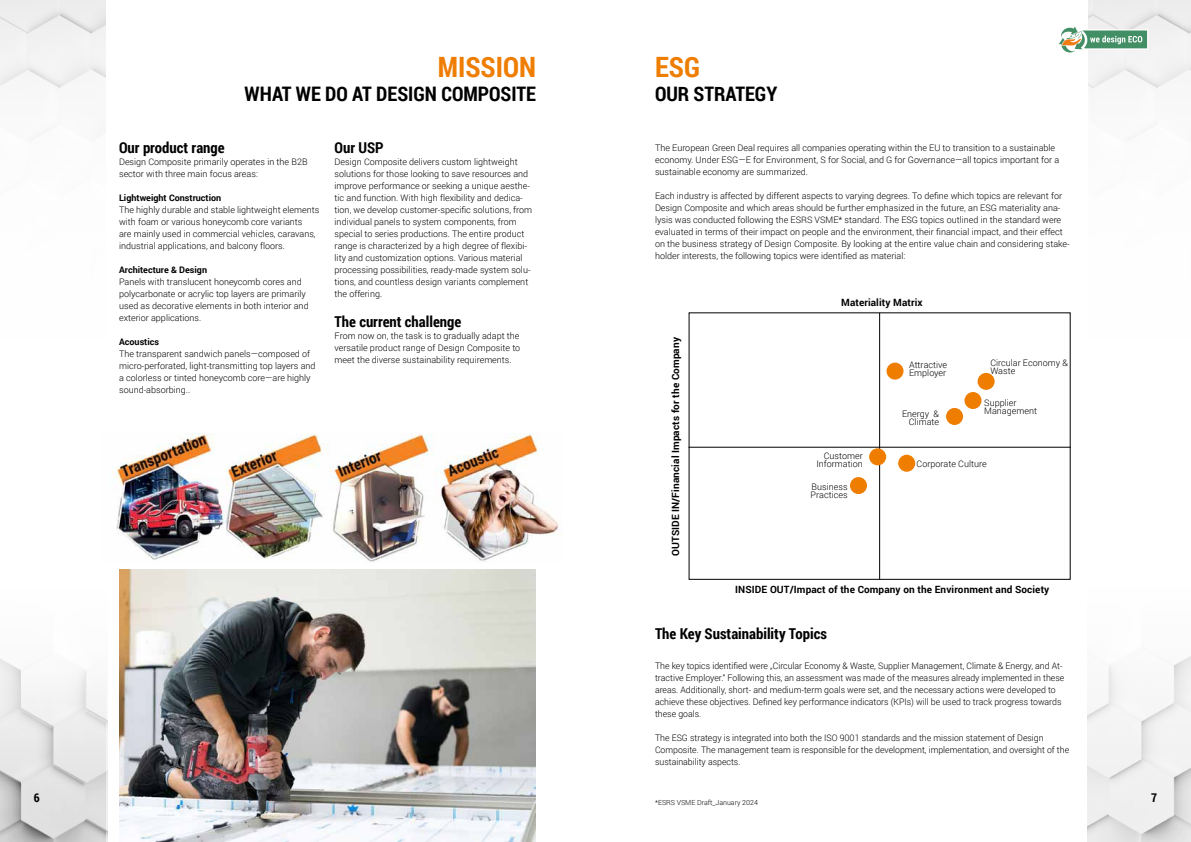
<style>
.page{position:relative;width:1191px;height:842px;background:#fff}
.page>*{position:absolute;margin:0;border:0;box-sizing:border-box;transform-origin:0 0}
.t1{font:700 28px "Roboto Condensed";color:#ef7d00}
.t2{font:700 20px "Roboto Condensed";color:#000}
.t3{font:700 15px "Roboto Condensed";color:#000}
.t4{font:700 12px "Roboto Condensed";color:#000}
.t5{font:700 10px "Roboto";letter-spacing:.01em;color:#000}
.t6{font:300 9px/12px "Roboto";color:#000}
.t7{font:700 9px "Roboto";color:#000}
.t8{font:300 7px "Roboto";color:#000}
</style>
<div class="page">
<img style="left:119px;top:570px;width:417px;height:272px">
<img style="left:0;top:0;width:106px;height:842px">
<img style="left:1089px;top:0;width:102px;height:842px">
<svg style="left:1059px;top:24px;width:89px;height:30px"></svg>
<img style="left:101px;top:433px;width:458px;height:129px">
<hr style="left:879px;top:313px;width:1px;height:266px;background:#000">
<hr style="left:688px;top:447px;width:382px;height:1px;background:#000">
<div style="left:886px;top:363px;width:17px;height:17px;background:#ef7d00;border-radius:50%"></div>
<div style="left:977px;top:373px;width:17px;height:17px;background:#ef7d00;border-radius:50%"></div>
<div style="left:964px;top:392px;width:17px;height:17px;background:#ef7d00;border-radius:50%"></div>
<div style="left:946px;top:408px;width:17px;height:17px;background:#ef7d00;border-radius:50%"></div>
<div style="left:869px;top:448px;width:17px;height:17px;background:#ef7d00;border-radius:50%"></div>
<div style="left:898px;top:455px;width:17px;height:17px;background:#ef7d00;border-radius:50%"></div>
<div style="left:850px;top:477px;width:17px;height:17px;background:#ef7d00;border-radius:50%"></div>
<h1 class="t1" style="left:438px;top:48px;width:100px">MISSION</h1>
<h2 class="t2" style="left:245px;top:80px;width:293px">WHAT WE DO AT DESIGN COMPOSITE</h2>
<h3 class="t3" style="left:119px;top:137px;width:107px">Our product range</h3>
<p class="t6" style="left:119px;top:155px;width:190px">Design Composite primarily operates in the B2B sector with three main focus areas:</p>
<p class="t7" style="left:119px;top:191px;width:104px">Lightweight Construction</p>
<p class="t6" style="left:119px;top:203px;width:202px">The highly durable and stable lightweight elements with foam or various honeycomb core variants<br>are mainly used in commercial vehicles, caravans, industrial applications, and balcony floors.</p>
<p class="t7" style="left:119px;top:263px;width:89px">Architecture &amp; Design</p>
<p class="t6" style="left:119px;top:275px;width:191px">Panels with translucent honeycomb cores and polycarbonate or acrylic top layers are primarily used as decorative elements in both interior and exterior applications.</p>
<p class="t7" style="left:119px;top:335px;width:42px">Acoustics</p>
<p class="t6" style="left:119px;top:347px;width:198px">The transparent sandwich panels—composed of micro-perforated, light-transmitting top layers and a colorless or tinted honeycomb core—are highly sound-absorbing..</p>
<h3 class="t3" style="left:334px;top:137px;width:51px">Our USP</h3>
<p class="t6" style="left:334px;top:155px;width:199px">Design Composite delivers custom lightweight solutions for those looking to save resources and improve performance or seeking a unique aesthe&shy;tic and function. With high flexibility and dedica&shy;tion, we develop customer-specific solutions, from individual panels to system components, from special to series productions. The entire product range is characterized by a high degree of flexibi&shy;lity and customization options. Various material processing possibilities, ready-made system solu&shy;tions, and countless design variants complement the offering.</p>
<h3 class="t3" style="left:334px;top:311px;width:128px">The current challenge</h3>
<p class="t6" style="left:334px;top:329px;width:187px;text-align:justify">From now on, the task is to gradually adapt the versatile product range of Design Composite to meet the diverse sustainability requirements.</p>
<h1 class="t1" style="left:655px;top:48px;width:47px">ESG</h1>
<h2 class="t2" style="left:655px;top:80px;width:124px">OUR STRATEGY</h2>
<p class="t6" style="left:655px;top:142px;width:406px">The European Green Deal requires all companies operating within the EU to transition to a sustainable economy. Under ESG—E for Environment, S for Social, and G for Governance—all topics important for a sustainable economy are summarized.</p>
<p class="t6" style="left:655px;top:190px;width:416px">Each industry is affected by different aspects to varying degrees. To define which topics are relevant for Design Composite and which areas should be further emphasized in the future, an ESG materiality ana&shy;lysis was conducted following the ESRS VSME* standard. The ESG topics outlined in the standard were evaluated in terms of their impact on people and the environment, their financial impact, and their effect on the business strategy of Design Composite. By looking at the entire value chain and considering stake&shy;holder interests, the following topics were identified as material:</p>
<p class="t5" style="left:668px;top:556px;width:220px;rotate:-90deg">OUTSIDE IN/Financial Impacts for the Company</p>
<p class="t5" style="left:841px;top:295px;width:83px">Materiality Matrix</p>
<p class="t6" style="left:909px;top:361px;width:40px;line-height:8px">Attractive<br>Employer</p>
<p class="t6" style="left:902px;top:409px;width:39px;line-height:8px;text-align:right">Energy &amp;<br>Climate</p>
<p class="t6" style="left:990px;top:358px;width:79px;line-height:8px">Circular Economy &amp;<br>Waste</p>
<p class="t6" style="left:984px;top:399px;width:54px;line-height:8px">Supplier<br>Management</p>
<p class="t6" style="left:816px;top:451px;width:48px;line-height:8px;text-align:right">Customer<br>Information</p>
<p class="t6" style="left:810px;top:482px;width:39px;line-height:8px">Business<br>Practices</p>
<p class="t6" style="left:916px;top:457px;width:72px">Corporate Culture</p>
<p class="t5" style="left:735px;top:582px;width:316px">INSIDE OUT/Impact of the Company on the Environment and Society</p>
<h3 class="t3" style="left:655px;top:623px;width:173px">The Key Sustainability Topics</h3>
<p class="t6" style="left:655px;top:660px;width:411px">The key topics identified were „Circular Economy &amp; Waste, Supplier Management, Climate &amp; Energy, and At&shy;tractive Employer.“ Following this, an assessment was made of the measures already implemented in these areas. Additionally, short- and medium-term goals were set, and the necessary actions were developed to achieve these objectives. Defined key performance indicators (KPIs) will be used to track progress towards these goals.</p>
<p class="t6" style="left:655px;top:732px;width:415px">The ESG strategy is integrated into both the ISO 9001 standards and the mission statement of Design<br>Composite. The management team is responsible for the development, implementation, and oversight of the sustainability aspects.</p>
<h3 class="t4" style="left:34px;top:789px;width:7px">6</h3>
<h3 class="t4" style="left:1151px;top:789px;width:7px">7</h3>
<p class="t8" style="left:655px;top:798px;width:104px">*ESRS VSME Draft_January 2024</p>
</div>
